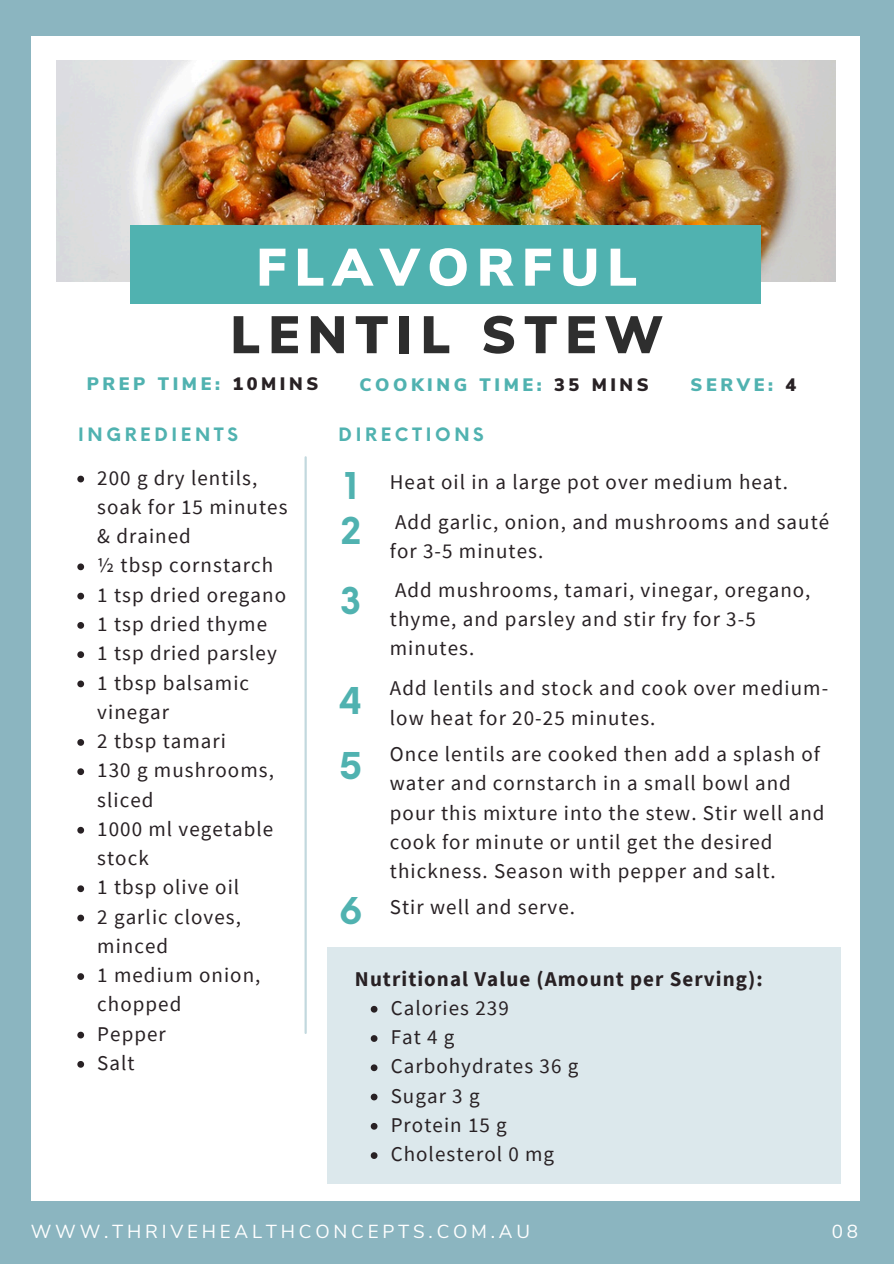
<style>
.page{position:relative;width:894px;height:1264px;background:#fff}
.page>*{position:absolute;margin:0;border:0;box-sizing:border-box;transform-origin:0 0}
.t1{font:900 52.5px/67.5px "Nunito Sans";letter-spacing:.15em;color:#2e2e2e;text-align:center}
.t2{font:700 36px "Neue Einstellung";color:#50b2b0}
.t3{font:21px/29.2px "Source Sans Pro";letter-spacing:.05em;color:#282124}
.t4{font:700 21px "Source Sans Pro";letter-spacing:.05em;color:#282124}
.t5{font:18.75px "Nunito Sans";letter-spacing:.2em;color:#fff}
.t6{font:900 18px "Nunito Sans";letter-spacing:.2em;color:#50b2b0}
.t7{font:700 18px "Neue Einstellung";letter-spacing:.2em;color:#50b2b0}
.s1{color:#fff}
.s2{color:#282124}
</style>
<div class="page">
<div style="left:0;top:0;width:893px;height:1263px;background:#8bb5c0"></div>
<div style="left:31px;top:36px;width:828px;height:1164px;background:#fff"></div>
<img style="left:57px;top:61px;width:778px;height:220px">
<div style="left:130px;top:225px;width:630px;height:79px;background:#50b2b0"></div>
<div style="left:327px;top:947px;width:513px;height:236px;background:#dce8ec"></div>
<hr style="left:304px;top:457px;width:3px;height:575px;background:#8bb5c0">
<svg style="left:370px;top:1005px;width:7px;height:7px"></svg>
<svg style="left:370px;top:1035px;width:7px;height:6px"></svg>
<svg style="left:370px;top:1064px;width:7px;height:7px"></svg>
<svg style="left:370px;top:1093px;width:7px;height:7px"></svg>
<svg style="left:370px;top:1123px;width:7px;height:6px"></svg>
<svg style="left:370px;top:1152px;width:7px;height:6px"></svg>
<svg style="left:77px;top:475px;width:7px;height:7px"></svg>
<svg style="left:77px;top:563px;width:7px;height:7px"></svg>
<svg style="left:77px;top:592px;width:7px;height:7px"></svg>
<svg style="left:77px;top:622px;width:7px;height:6px"></svg>
<svg style="left:77px;top:651px;width:7px;height:7px"></svg>
<svg style="left:77px;top:680px;width:7px;height:7px"></svg>
<svg style="left:77px;top:739px;width:7px;height:6px"></svg>
<svg style="left:77px;top:768px;width:7px;height:7px"></svg>
<svg style="left:77px;top:826px;width:7px;height:7px"></svg>
<svg style="left:77px;top:885px;width:7px;height:7px"></svg>
<svg style="left:77px;top:914px;width:7px;height:7px"></svg>
<svg style="left:77px;top:973px;width:7px;height:6px"></svg>
<svg style="left:77px;top:1031px;width:7px;height:7px"></svg>
<svg style="left:77px;top:1061px;width:7px;height:6px"></svg>
<h4 class="t1" style="left:230px;top:235px;width:434px"><span class="s1">FLAVORFUL<br></span>LENTIL STEW</h4>
<p class="t6" style="left:87px;top:372px;width:233px">PREP TIME: <span class="s2">10MINS</span></p>
<p class="t6" style="left:690px;top:372px;width:107px">SERVE: <span class="s2">4</span></p>
<h1 class="t6" style="left:359px;top:372px;width:291px">COOKING TIME: <span class="s2">35 MINS</span></h1>
<h3 class="t7" style="left:78px;top:418px;width:161px">INGREDIENTS</h3>
<p class="t3" style="left:97px;top:462px;width:192px">200 g dry lentils, soak for 15 minutes &amp; drained</p>
<p class="t3" style="left:97px;top:550px;width:177px">½ tbsp cornstarch</p>
<p class="t3" style="left:97px;top:579px;width:190px">1 tsp dried oregano</p>
<p class="t3" style="left:97px;top:609px;width:171px">1 tsp dried thyme</p>
<p class="t3" style="left:97px;top:638px;width:181px">1 tsp dried parsley</p>
<p class="t3" style="left:97px;top:667px;width:153px">1 tbsp balsamic vinegar</p>
<h3 class="t3" style="left:97px;top:726px;width:130px">2 tbsp tamari</h3>
<h3 class="t3" style="left:97px;top:755px;width:178px">130 g mushrooms, sliced</h3>
<p class="t3" style="left:97px;top:813px;width:177px">1000 ml vegetable stock</p>
<h3 class="t3" style="left:97px;top:872px;width:143px">1 tbsp olive oil</h3>
<p class="t3" style="left:97px;top:901px;width:145px">2 garlic cloves, minced</p>
<h3 class="t3" style="left:97px;top:960px;width:165px">1 medium onion, chopped</h3>
<p class="t3" style="left:97px;top:1018px;width:70px">Pepper</p>
<p class="t3" style="left:97px;top:1047px;width:39px">Salt</p>
<p class="t7" style="left:338px;top:418px;width:147px">DIRECTIONS</p>
<p class="t2" style="left:344px;top:453px;width:15px">1</p>
<p class="t2" style="left:340px;top:498px;width:22px">2</p>
<p class="t3" style="left:390px;top:467px;width:399px">Heat oil in a large pot over medium heat.</p>
<h3 class="t3" style="left:390px;top:506px;width:441px">Add garlic, onion, and mushrooms and sauté for 3-5 minutes.</h3>
<h2 class="t3" style="left:390px;top:574px;width:422px">Add mushrooms, tamari, vinegar, oregano, thyme, and parsley and stir fry for 3-5 minutes.</h2>
<p class="t2" style="left:340px;top:568px;width:23px">3</p>
<p class="t2" style="left:339px;top:667px;width:24px">4</p>
<p class="t3" style="left:390px;top:673px;width:440px">Add lentils and stock and cook over medium&shy;low heat for 20-25 minutes.</p>
<p class="t2" style="left:339px;top:733px;width:24px">5</p>
<p class="t3" style="left:390px;top:739px;width:436px">Once lentils are cooked then add a splash of water and cornstarch in a small bowl and pour this mixture into the stew. Stir well and cook for minute or until get the desired thickness. Season with pepper and salt.</p>
<p class="t2" style="left:339px;top:878px;width:25px">6</p>
<p class="t3" style="left:390px;top:891px;width:187px">Stir well and serve.</p>
<h4 class="t4" style="left:355px;top:964px;width:409px">Nutritional Value (Amount per Serving):</h4>
<h4 class="t3" style="left:390px;top:992px;width:119px">Calories 239</h4>
<p class="t3" style="left:390px;top:1022px;width:65px">Fat 4 g</p>
<p class="t3" style="left:390px;top:1051px;width:189px">Carbohydrates 36 g</p>
<p class="t3" style="left:390px;top:1080px;width:90px">Sugar 3 g</p>
<p class="t3" style="left:390px;top:1109px;width:118px">Protein 15 g</p>
<p class="t3" style="left:390px;top:1139px;width:165px">Cholesterol 0 mg</p>
<h4 class="t5" style="left:31px;top:1219px;width:500px">WWW.THRIVEHEALTHCONCEPTS.COM.AU</h4>
<h4 class="t5" style="left:831px;top:1219px;width:28px">08</h4>
</div>
